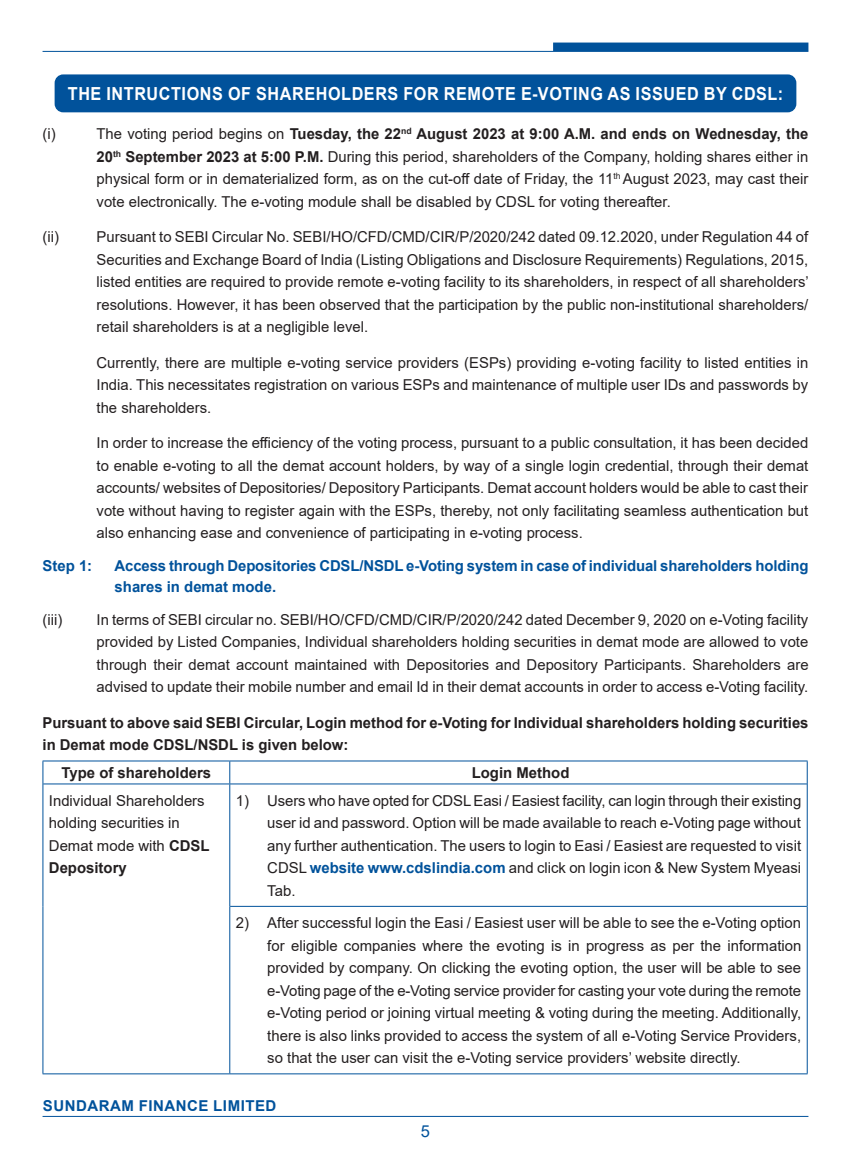
<style>
.page{position:relative;width:851px;height:1170px;background:#fff}
.page>*{position:absolute;margin:0;border:0;box-sizing:border-box;transform-origin:0 0}
.text-h{font:700 18px "Arial";letter-spacing:.035em;color:#fff;scale:.9 1}
.t1{font:16.5px "Arial";color:#01529b}
.text{font:15px/22.5px "Arial";color:#231f20;text-align:justify}
.tab{font:15px/22.5px "Arial";color:#231f20;text-align:justify}
.tab-2{font:700 15px/22.5px "Arial";color:#231f20}
.tab-3{font:700 15px/21px "Arial";letter-spacing:-.01em;color:#01529b}
.tab-4{font:700 15px "Arial";letter-spacing:.035em;color:#01529b}
.s1{font-weight:700}
.s2{font-weight:700;color:#01529b}
</style>
<div class="page">
<hr style="left:43px;top:1115px;width:765px;height:1px;background:#01529b">
<hr style="left:43px;top:51px;width:765px;height:1px;background:#01529b">
<div style="left:553px;top:43px;width:255px;height:8px;background:#01529b"></div>
<hr style="left:43px;top:760px;width:187px;height:1px;background:#01529b">
<hr style="left:230px;top:760px;width:577px;height:1px;background:#01529b">
<hr style="left:43px;top:783px;width:187px;height:1px;background:#01529b">
<hr style="left:230px;top:783px;width:576px;height:1px;background:#01529b">
<hr style="left:230px;top:905px;width:576px;height:1px;background:#01529b">
<hr style="left:43px;top:1073px;width:187px;height:1px;background:#01529b">
<hr style="left:230px;top:1073px;width:577px;height:1px;background:#01529b">
<svg style="left:43px;top:761px;width:1px;height:23px"></svg>
<svg style="left:229px;top:761px;width:1px;height:22px"></svg>
<svg style="left:806px;top:761px;width:1px;height:23px"></svg>
<hr style="left:43px;top:784px;width:1px;height:122px;background:#01529b">
<hr style="left:229px;top:784px;width:1px;height:122px;background:#01529b">
<hr style="left:806px;top:784px;width:1px;height:122px;background:#01529b">
<hr style="left:43px;top:906px;width:1px;height:167px;background:#01529b">
<hr style="left:229px;top:906px;width:1px;height:167px;background:#01529b">
<hr style="left:806px;top:906px;width:1px;height:167px;background:#01529b">
<div style="left:55px;top:74px;width:741px;height:38px;background:#01529b;border-radius:9px"></div>
<p class="text-h" style="left:68px;top:81px;width:796px">THE INTRUCTIONS OF SHAREHOLDERS FOR REMOTE E-VOTING AS ISSUED BY CDSL:</p>
<p class="text" style="left:43px;top:123px;width:15px">(i)</p>
<p class="text" style="left:97px;top:123px;width:713px">The voting period begins on <span class="s1">Tuesday, the 22</span><sup>nd</sup> <span class="s1">August 2023 at 9:00 A.M. and ends on Wednesday, the 20</span><sup>th</sup> <span class="s1">September 2023 at 5:00 P.M.</span> During this period, shareholders of the Company, holding shares either in physical form or in dematerialized form, as on the cut-off date of Friday, the 11<sup>th</sup> August 2023, may cast their vote electronically. The e-voting module shall be disabled by CDSL for voting thereafter.</p>
<p class="text" style="left:43px;top:225px;width:18px">(ii)</p>
<p class="text" style="left:97px;top:225px;width:713px">Pursuant to SEBI Circular No. SEBI/HO/CFD/CMD/CIR/P/2020/242 dated 09.12.2020, under Regulation 44 of Securities and Exchange Board of India (Listing Obligations and Disclosure Requirements) Regulations, 2015, listed entities are required to provide remote e-voting facility to its shareholders, in respect of all shareholders’ resolutions. However, it has been observed that the participation by the public non-institutional shareholders/ retail shareholders is at a negligible level.</p>
<p class="text" style="left:97px;top:351px;width:713px">Currently, there are multiple e-voting service providers (ESPs) providing e-voting facility to listed entities in India. This necessitates registration on various ESPs and maintenance of multiple user IDs and passwords by the shareholders.</p>
<p class="text" style="left:97px;top:431px;width:713px">In order to increase the efficiency of the voting process, pursuant to a public consultation, it has been decided to enable e-voting to all the demat account holders, by way of a single login credential, through their demat accounts/ websites of Depositories/ Depository Participants. Demat account holders would be able to cast their vote without having to register again with the ESPs, thereby, not only facilitating seamless authentication but also enhancing ease and convenience of participating in e-voting process.</p>
<p class="tab-3" style="left:43px;top:555px;width:51px">Step 1:</p>
<p class="tab-3" style="left:115px;top:555px;width:695px">Access through Depositories CDSL/NSDL e-Voting system in case of individual shareholders holding shares in demat mode.</p>
<p class="text" style="left:43px;top:608px;width:21px">(iii)</p>
<p class="text" style="left:97px;top:608px;width:713px">In terms of SEBI circular no. SEBI/HO/CFD/CMD/CIR/P/2020/242 dated December 9, 2020 on e-Voting facility provided by Listed Companies, Individual shareholders holding securities in demat mode are allowed to vote through their demat account maintained with Depositories and Depository Participants. Shareholders are advised to update their mobile number and email Id in their demat accounts in order to access e-Voting facility.</p>
<p class="tab-2" style="left:43px;top:711px;width:767px">Pursuant to above said SEBI Circular, Login method for e-Voting for Individual shareholders holding securities in Demat mode CDSL/NSDL is given below:</p>
<p class="tab-2" style="left:61px;top:761px;width:151px">Type of shareholders</p>
<p class="tab-2" style="left:471px;top:761px;width:99px">Login Method</p>
<p class="tab" style="left:49px;top:788px;width:162px;text-align:left">Individual Shareholders holding securities in<br>Demat mode with <span class="s1">CDSL<br>Depository</span></p>
<p class="tab" style="left:267px;top:788px;width:535px;text-indent:-32px">1) Users who have opted for CDSL Easi / Easiest facility, can login through their existing user id and password. Option will be made available to reach e-Voting page without any further authentication. The users to login to Easi / Easiest are requested to visit CDSL <span class="s2">website www.cdslindia.com</span> and click on login icon &amp; New System Myeasi Tab.</p>
<p class="tab" style="left:267px;top:911px;width:535px;text-indent:-32px">2) After successful login the Easi / Easiest user will be able to see the e-Voting option for eligible companies where the evoting is in progress as per the information provided by company. On clicking the evoting option, the user will be able to see e-Voting page of the e-Voting service provider for casting your vote during the remote e-Voting period or joining virtual meeting &amp; voting during the meeting. Additionally, there is also links provided to access the system of all e-Voting Service Providers, so that the user can visit the e-Voting service providers’ website directly.</p>
<p class="tab-4" style="left:43px;top:1094px;width:235px">SUNDARAM FINANCE LIMITED</p>
<p class="t1" style="left:421px;top:1120px;width:11px">5</p>
</div>
